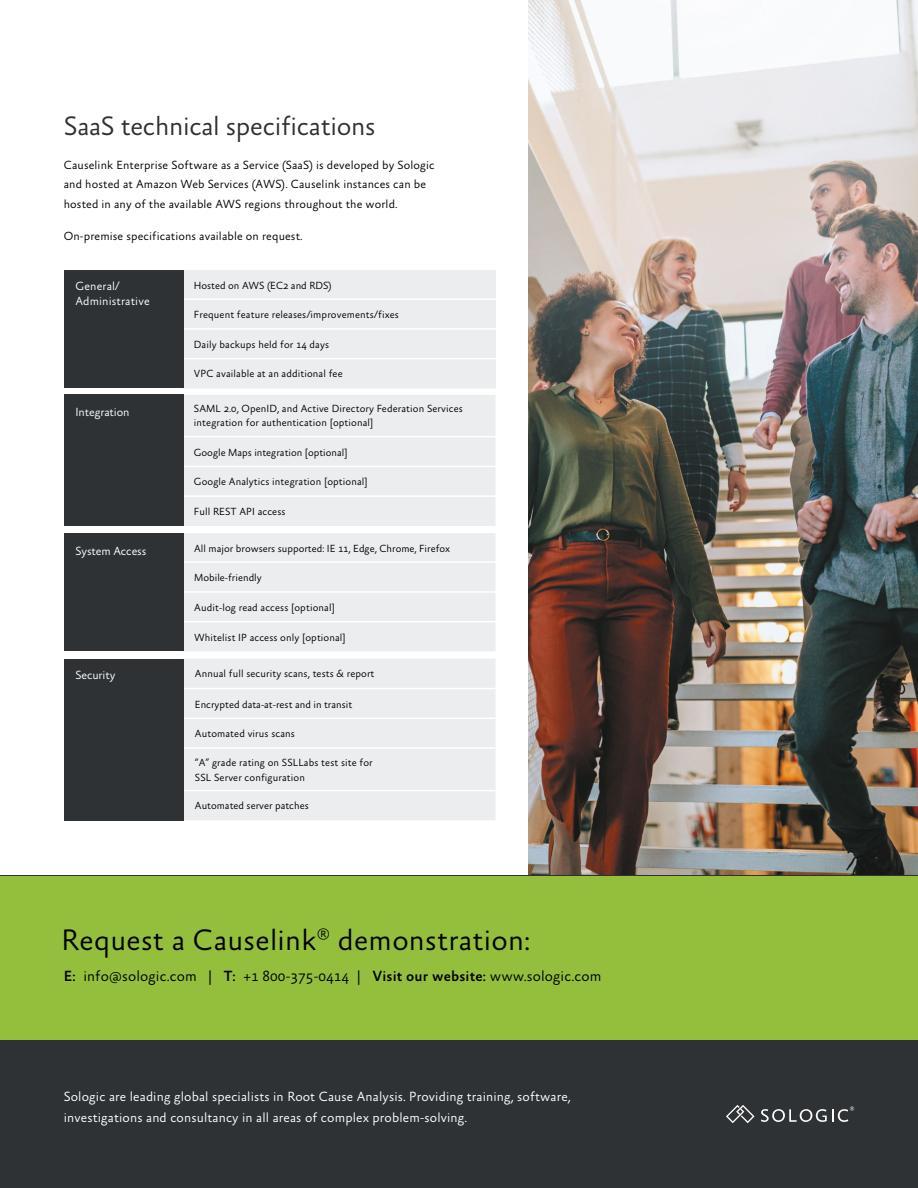
<style>
.page{position:relative;width:918px;height:1188px;background:#fff}
.page>*{position:absolute;margin:0;border:0;box-sizing:border-box;transform-origin:0 0}
.t1{font:300 30px "Absara Sans";letter-spacing:.01em;color:#000}
.t2{font:300 27px "Absara Sans";letter-spacing:-.01em;color:#2e3235}
.t3{font:300 15px "Absara Sans";letter-spacing:.01em;color:#000}
.t4{font:300 13.5px/21px "Absara Sans";letter-spacing:.01em;color:#fff}
.t5{font:300 12px/19.5px "Absara Sans";letter-spacing:.01em;color:#000}
.Body{font:300 12px "Absara Sans";letter-spacing:-.01em;color:#fff}
.Body-2{font:300 12px/15px "Absara Sans";letter-spacing:.01em;color:#fff}
.Body-3{font:300 10.5px "Absara Sans";letter-spacing:.01em;color:#000}
.Paragraph_Style_1{font:300 10.5px/15px "Absara Sans";letter-spacing:.01em;color:#000}
.s1{font-weight:500}
</style>
<div class="page">
<div style="left:184px;top:533px;width:312px;height:118px;background:#ecedee"></div>
<div style="left:184px;top:659px;width:311px;height:161px;background:#ecedee"></div>
<hr style="left:184px;top:688px;width:312px;height:1px;background:#fff">
<hr style="left:184px;top:718px;width:312px;height:1px;background:#fff">
<hr style="left:184px;top:747px;width:312px;height:2px;background:#fff">
<hr style="left:184px;top:790px;width:312px;height:1px;background:#fff">
<img style="left:528px;top:0;width:390px;height:875px">
<div style="left:0;top:876px;width:918px;height:312px;background:#2e3235"></div>
<svg style="left:726px;top:1105px;width:29px;height:18px"></svg>
<svg style="left:761px;top:1106px;width:93px;height:16px"></svg>
<div style="left:184px;top:270px;width:312px;height:118px;background:#ecedee"></div>
<div style="left:0;top:876px;width:918px;height:164px;background:#94bf3d"></div>
<div style="left:181px;top:394px;width:315px;height:132px;background:#ecedee"></div>
<div style="left:64px;top:270px;width:120px;height:118px;background:#2e3235"></div>
<div style="left:64px;top:395px;width:120px;height:131px;background:#2e3235"></div>
<div style="left:64px;top:533px;width:120px;height:118px;background:#2e3235"></div>
<div style="left:64px;top:659px;width:120px;height:161px;background:#2e3235"></div>
<p class="t2" style="left:64px;top:112px;width:313px">SaaS technical specifications</p>
<p class="t5" style="left:64px;top:156px;width:372px">Causelink Enterprise Software as a Service (SaaS) is developed by Sologic and hosted at Amazon Web Services (AWS). Causelink instances can be hosted in any of the available AWS regions throughout the world.</p>
<p class="t5" style="left:64px;top:227px;width:240px">On-premise specifications available on request.</p>
<p class="Paragraph_Style_1" style="left:194px;top:278px;width:139px">Hosted on AWS (EC2 and RDS)</p>
<p class="Body-3" style="left:194px;top:309px;width:207px">Frequent feature releases/improvements/fixes</p>
<p class="Body-3" style="left:194px;top:339px;width:137px">Daily backups held for 14 days</p>
<p class="Body-3" style="left:194px;top:368px;width:150px">VPC available at an additional fee</p>
<p class="Body-2" style="left:75px;top:280px;width:76px">General/<br>Administrative</p>
<p class="Body" style="left:75px;top:406px;width:56px">Integration</p>
<p class="Body" style="left:75px;top:545px;width:72px">System Access</p>
<p class="Body" style="left:75px;top:669px;width:41px">Security</p>
<p class="Paragraph_Style_1" style="left:194px;top:403px;width:270px;line-height:13.5px">SAML 2.0, OpenID, and Active Directory Federation Services integration for authentication [optional]</p>
<p class="Body-3" style="left:194px;top:447px;width:155px">Google Maps integration [optional]</p>
<p class="Body-3" style="left:194px;top:476px;width:175px">Google Analytics integration [optional]</p>
<p class="Body-3" style="left:194px;top:506px;width:93px">Full REST API access</p>
<p class="Paragraph_Style_1" style="left:194px;top:541px;width:258px">All major browsers supported: IE 11, Edge, Chrome, Firefox</p>
<p class="Paragraph_Style_1" style="left:194px;top:571px;width:69px">Mobile-friendly</p>
<p class="Body-3" style="left:194px;top:602px;width:142px">Audit-log read access [optional]</p>
<p class="Body-3" style="left:194px;top:632px;width:153px">Whitelist IP access only [optional]</p>
<p class="Body-3" style="left:195px;top:668px;width:181px">Annual full security scans, tests &amp; report</p>
<p class="Paragraph_Style_1" style="left:195px;top:697px;width:159px">Encrypted data-at-rest and in transit</p>
<p class="Body-3" style="left:195px;top:728px;width:101px">Automated virus scans</p>
<p class="Paragraph_Style_1" style="left:195px;top:755px;width:179px">“A” grade rating on SSLLabs test site for<br>SSL Server configuration</p>
<p class="Paragraph_Style_1" style="left:195px;top:799px;width:115px">Automated server patches</p>
<p class="t1" style="left:62px;top:925px;width:470px">Request a Causelink<sup>®</sup> demonstration:</p>
<p class="t3" style="left:64px;top:968px;width:539px"><span class="s1">E:</span> info@sologic.com | <span class="s1">T:</span> +1 800-375-0414 | <span class="s1">Visit our website:</span> www.sologic.com</p>
<p class="t4" style="left:64px;top:1087px;width:508px">Sologic are leading global specialists in Root Cause Analysis. Providing training, software, investigations and consultancy in all areas of complex problem-solving.</p>
</div>
